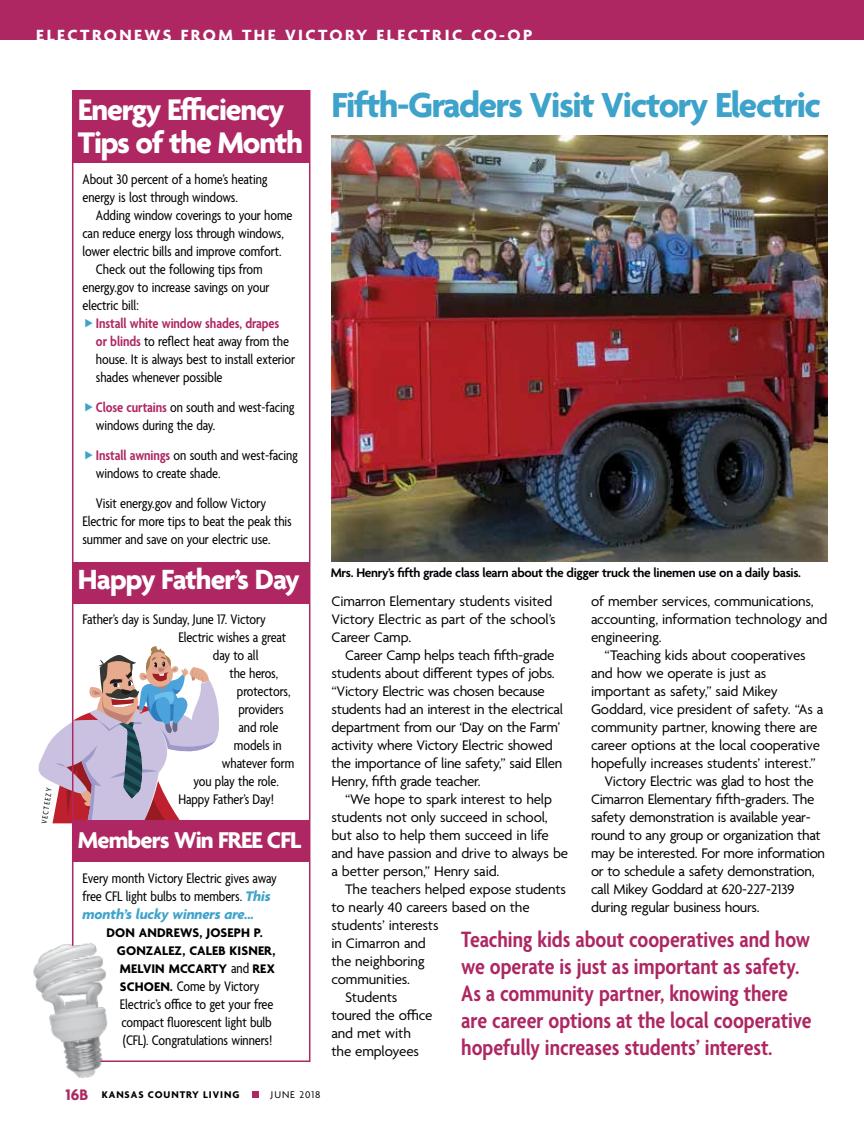
<style>
.page{position:relative;width:864px;height:1134px;background:#fff}
.page>*{position:absolute;margin:0;border:0;box-sizing:border-box;transform-origin:0 0}
.t1{font:700 37.5px "Agenda";letter-spacing:-.035em;color:#3ea3cb}
.t2{font:700 32.25px/33px "Agenda";letter-spacing:-.035em;color:#fff}
.t3{font:700 30px "Agenda";letter-spacing:-.03em;color:#fff}
.t4{font:700 24.75px "Agenda";letter-spacing:-.035em;color:#fff}
.t5{font:600 condensed 24px/27px "Agenda";color:#ae2763}
.t6{font:700 17.55px "Agenda";letter-spacing:.14em;color:#fff}
.t7{font:15px/18px "Agenda";letter-spacing:-.02em;color:#000}
.t8{font:condensed 15px/18px "Agenda";letter-spacing:-.005em;color:#000}
.t9{font:condensed 15px "Agenda";letter-spacing:-.005em;color:#000101}
.t10{font:600 13.5px "Agenda";letter-spacing:-.025em;color:#000}
.t11{font:700 13.5px/18px "Agenda";letter-spacing:.01em;color:#000}
.t12{font:700 10.5px "Agenda";letter-spacing:.09em;color:#000}
.t13{font:10.5px "Agenda";letter-spacing:.09em;color:#000}
.t14{font:condensed 8.25px "Agenda";color:#000}
.s1{font-weight:600;color:#ae2763}
.s2{font-weight:700;font-style:italic;font-stretch:normal;color:#3ea3cb}
.s3{font-weight:400;font-stretch:condensed;font-size:15px}
.s4{font-weight:700;font-stretch:normal;font-size:13.5px}
.s5{font-size:16.5px;color:#ae2763}
</style>
<div class="page">
<svg style="left:38px;top:723px;width:33px;height:101px"></svg>
<svg style="left:71px;top:90px;width:240px;height:972px"></svg>
<div style="left:72px;top:91px;width:237px;height:72px;background:#ae2763"></div>
<img style="left:331px;top:136px;width:497px;height:426px">
<div style="left:72px;top:562px;width:237px;height:42px;background:#ae2763"></div>
<div style="left:72px;top:820px;width:237px;height:42px;background:#ae2763"></div>
<img style="left:33px;top:935px;width:98px;height:143px">
<div style="left:0;top:0;width:864px;height:40px;background:#ae2763"></div>
<div style="left:252px;top:1091px;width:7px;height:7px;background:#ae2763"></div>
<svg style="left:85px;top:319px;width:8px;height:8px"></svg>
<svg style="left:85px;top:403px;width:8px;height:8px"></svg>
<svg style="left:85px;top:451px;width:8px;height:8px"></svg>
<p class="t6" style="left:36px;top:26px;width:498px">ELECTRONEWS FROM THE VICTORY ELECTRIC CO-OP</p>
<h2 class="t2" style="left:78px;top:95px;width:227px">Energy Efficiency<br>Tips of the Month</h2>
<h1 class="t1" style="left:332px;top:85px;width:491px">Fifth-Graders Visit Victory Electric</h1>
<p class="t14" style="left:40px;top:823px;width:38px;rotate:-82deg">VECTEEZY</p>
<p class="t8" style="left:82px;top:171px;width:187px">About 30 percent of a home’s heating energy is lost through windows.</p>
<p class="t8" style="left:96px;top:207px;width:198px">Adding window coverings to your home</p>
<p class="t8" style="left:82px;top:225px;width:203px">can reduce energy loss through windows,</p>
<p class="t8" style="left:82px;top:243px;width:201px">lower electric bills and improve comfort.</p>
<p class="t8" style="left:96px;top:261px;width:168px">Check out the following tips from</p>
<p class="t8" style="left:82px;top:279px;width:189px">energy.gov to increase savings on your</p>
<p class="t8" style="left:82px;top:297px;width:58px">electric bill:</p>
<p class="t8" style="left:96px;top:315px;width:201px"><span class="s1">Install white window shades, drapes<br>or blinds</span> to reflect heat away from the house. It is always best to install exterior shades whenever possible</p>
<p class="t8" style="left:96px;top:399px;width:200px"><span class="s1">Close curtains</span> on south and west-facing windows during the day.</p>
<p class="t8" style="left:96px;top:447px;width:204px"><span class="s1">Install awnings</span> on south and west-facing windows to create shade.</p>
<p class="t8" style="left:82px;top:495px;width:211px;text-indent:14px">Visit energy.gov and follow Victory<br>Electric for more tips to beat the peak this summer and save on your electric use.</p>
<h3 class="t3" style="left:78px;top:563px;width:223px">Happy Father’s Day</h3>
<p class="t9" style="left:82px;top:611px;width:185px">Father’s day is Sunday, June 17. Victory</p>
<p class="t9" style="left:178px;top:629px;width:109px">Electric wishes a great</p>
<p class="t9" style="left:213px;top:647px;width:47px">day to all</p>
<p class="t9" style="left:229px;top:665px;width:50px">the heros,</p>
<p class="t9" style="left:237px;top:683px;width:55px">protectors,</p>
<p class="t9" style="left:238px;top:701px;width:47px">providers</p>
<p class="t9" style="left:238px;top:719px;width:42px">and role</p>
<p class="t9" style="left:234px;top:737px;width:49px">models in</p>
<p class="t9" style="left:222px;top:755px;width:74px">whatever form</p>
<p class="t9" style="left:193px;top:773px;width:87px">you play the role.</p>
<p class="t9" style="left:178px;top:791px;width:97px">Happy Father’s Day!</p>
<h3 class="t4" style="left:78px;top:827px;width:225px">Members Win FREE CFL</h3>
<p class="t8" style="left:82px;top:870px;width:196px">Every month Victory Electric gives away free CFL light bulbs to members. <span class="s2">This month’s lucky winners are...</span></p>
<p class="t11" style="left:117px;top:925px;width:160px;text-indent:-11px">DON ANDREWS, JOSEPH P.<br>GONZALEZ, CALEB KISNER,<br>MELVIN MCCARTY <span class="s3">and</span> REX</p>
<p class="t8" style="left:120px;top:978px;width:155px"><span class="s4">SCHOEN.</span> Come by Victory<br>Electric’s office to get your free compact fluorescent light bulb (CFL). Congratulations winners!</p>
<p class="t12" style="left:66px;top:1089px;width:175px"><span class="s5">16B</span> KANSAS COUNTRY LIVING</p>
<p class="t13" style="left:271px;top:1089px;width:51px">JUNE 2018</p>
<p class="t10" style="left:331px;top:565px;width:472px">Mrs. Henry’s fifth grade class learn about the digger truck the linemen use on a daily basis.</p>
<p class="t7" style="left:332px;top:593px;width:226px">Cimarron Elementary students visited<br>Victory Electric as part of the school’s<br>Career Camp.</p>
<p class="t7" style="left:332px;top:647px;width:233px;text-indent:14px">Career Camp helps teach fifth-grade students about different types of jobs. “Victory Electric was chosen because students had an interest in the electrical department from our ‘Day on the Farm’ activity where Victory Electric showed the importance of line safety,” said Ellen Henry, fifth grade teacher.</p>
<p class="t7" style="left:332px;top:791px;width:238px;text-indent:14px">“We hope to spark interest to help students not only succeed in school, but also to help them succeed in life and have passion and drive to always be a better person,” Henry said.</p>
<p class="t7" style="left:345px;top:881px;width:223px">The teachers helped expose students</p>
<p class="t7" style="left:332px;top:899px;width:200px">to nearly 40 careers based on the</p>
<p class="t7" style="left:332px;top:917px;width:109px">students’ interests</p>
<p class="t7" style="left:332px;top:935px;width:96px">in Cimarron and</p>
<p class="t7" style="left:332px;top:953px;width:95px">the neighboring</p>
<p class="t7" style="left:332px;top:971px;width:80px">communities.</p>
<p class="t7" style="left:345px;top:989px;width:54px">Students</p>
<p class="t7" style="left:332px;top:1007px;width:103px">toured the office</p>
<p class="t7" style="left:332px;top:1025px;width:81px">and met with</p>
<p class="t7" style="left:332px;top:1043px;width:89px">the employees</p>
<p class="t7" style="left:591px;top:593px;width:238px">of member services, communications, accounting, information technology and engineering.</p>
<p class="t7" style="left:605px;top:647px;width:203px">“Teaching kids about cooperatives</p>
<p class="t7" style="left:591px;top:665px;width:177px">and how we operate is just as</p>
<p class="t7" style="left:591px;top:683px;width:188px">important as safety,” said Mikey</p>
<p class="t7" style="left:591px;top:701px;width:234px">Goddard, vice president of safety. “As a</p>
<p class="t7" style="left:591px;top:719px;width:228px">community partner, knowing there are</p>
<p class="t7" style="left:591px;top:737px;width:231px">career options at the local cooperative</p>
<p class="t7" style="left:591px;top:755px;width:226px">hopefully increases students’ interest.”</p>
<p class="t7" style="left:605px;top:773px;width:211px">Victory Electric was glad to host the</p>
<p class="t7" style="left:591px;top:791px;width:225px">Cimarron Elementary fifth-graders. The</p>
<p class="t7" style="left:591px;top:809px;width:221px">safety demonstration is available year-</p>
<p class="t7" style="left:591px;top:827px;width:231px">round to any group or organization that</p>
<p class="t7" style="left:591px;top:845px;width:236px">may be interested. For more information</p>
<p class="t7" style="left:591px;top:863px;width:225px">or to schedule a safety demonstration,</p>
<p class="t7" style="left:591px;top:881px;width:205px">call Mikey Goddard at 620-227-2139</p>
<p class="t7" style="left:591px;top:899px;width:170px">during regular business hours.</p>
<h3 class="t5" style="left:461px;top:928px;width:352px">Teaching kids about cooperatives and how we operate is just as important as safety.<br>As a community partner, knowing there are career options at the local cooperative hopefully increases students’ interest.</h3>
</div>
